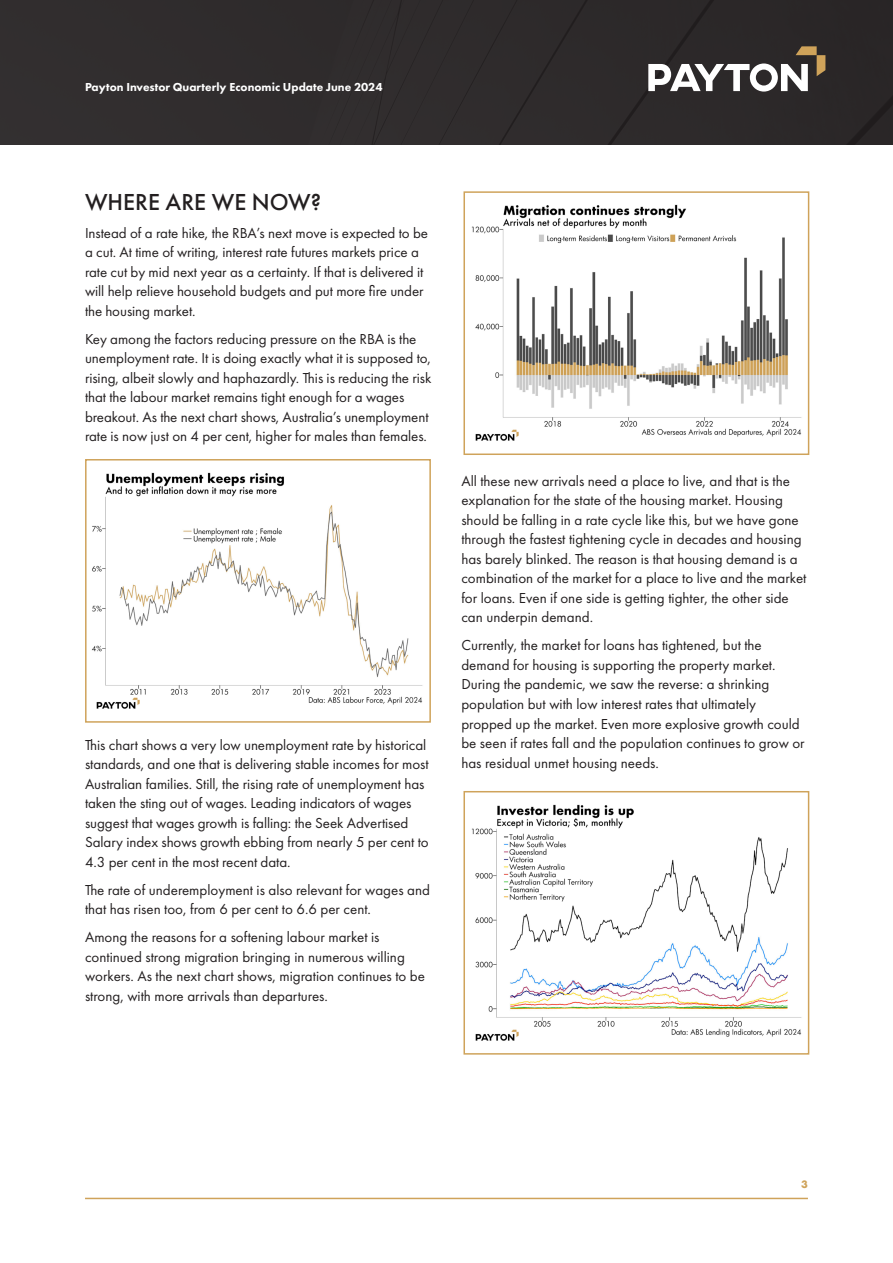
<style>
.page{position:relative;width:893px;height:1263px;background:#fff}
.page>*{position:absolute;margin:0;border:0;box-sizing:border-box;transform-origin:0 0}
.Body_Copy{font:500 24px "Futura PT";color:#231f20}
.Body_Copy-2{font:15px/19.5px "Futura PT";letter-spacing:-.005em;color:#231f20}
.t1{font:800 12px "Futura PT";color:#fff}
.t2{font:700 11.25px "Futura PT";color:#cfa35a}
</style>
<div class="page">
<hr style="left:85px;top:1198px;width:723px;height:1px;background:#cfa35a">
<div style="left:0;top:0;width:893px;height:145px;background:#2f2b2c"></div>
<svg style="left:648px;top:46px;width:177px;height:46px"></svg>
<img style="left:92px;top:472px;width:331px;height:237px">
<img style="left:471px;top:205px;width:331px;height:236px">
<div style="left:85px;top:459px;width:346px;height:264px;border:2px solid #cfa35a"></div>
<div style="left:463px;top:191px;width:346px;height:264px;border:2px solid #cfa35a"></div>
<img style="left:471px;top:804px;width:331px;height:237px">
<div style="left:463px;top:791px;width:346px;height:263px;border:2px solid #cfa35a"></div>
<p class="t1" style="left:85px;top:79px;width:299px">Payton Investor Quarterly Economic Update June 2024</p>
<p class="Body_Copy" style="left:85px;top:187px;width:238px">WHERE ARE WE NOW?</p>
<p class="Body_Copy-2" style="left:85px;top:223px;width:345px">Instead of a rate hike, the RBA’s next move is expected to be a cut. At time of writing, interest rate futures markets price a rate cut by mid next year as a certainty. If that is delivered it will help relieve household budgets and put more fire under the housing market.</p>
<p class="Body_Copy-2" style="left:85px;top:329px;width:348px">Key among the factors reducing pressure on the RBA is the unemployment rate. It is doing exactly what it is supposed to, rising, albeit slowly and haphazardly. This is reducing the risk that the labour market remains tight enough for a wages breakout. As the next chart shows, Australia’s unemployment rate is now just on 4 per cent, higher for males than females.</p>
<p class="Body_Copy-2" style="left:85px;top:735px;width:345px">This chart shows a very low unemployment rate by historical standards, and one that is delivering stable incomes for most Australian families. Still, the rising rate of unemployment has taken the sting out of wages. Leading indicators of wages suggest that wages growth is falling: the Seek Advertised Salary index shows growth ebbing from nearly 5 per cent to 4.3 per cent in the most recent data.</p>
<p class="Body_Copy-2" style="left:85px;top:880px;width:346px">The rate of underemployment is also relevant for wages and that has risen too, from 6 per cent to 6.6 per cent.</p>
<p class="Body_Copy-2" style="left:85px;top:927px;width:341px">Among the reasons for a softening labour market is continued strong migration bringing in numerous willing workers. As the next chart shows, migration continues to be strong, with more arrivals than departures.</p>
<p class="Body_Copy-2" style="left:461px;top:471px;width:347px">All these new arrivals need a place to live, and that is the explanation for the state of the housing market. Housing should be falling in a rate cycle like this, but we have gone through the fastest tightening cycle in decades and housing has barely blinked. The reason is that housing demand is a combination of the market for a place to live and the market for loans. Even if one side is getting tighter, the other side can underpin demand.</p>
<p class="Body_Copy-2" style="left:461px;top:636px;width:345px">Currently, the market for loans has tightened, but the demand for housing is supporting the property market.<br>During the pandemic, we saw the reverse: a shrinking population but with low interest rates that ultimately propped up the market. Even more explosive growth could be seen if rates fall and the population continues to grow or has residual unmet housing needs.</p>
<p class="t2" style="left:801px;top:1177px;width:8px">3</p>
</div>
